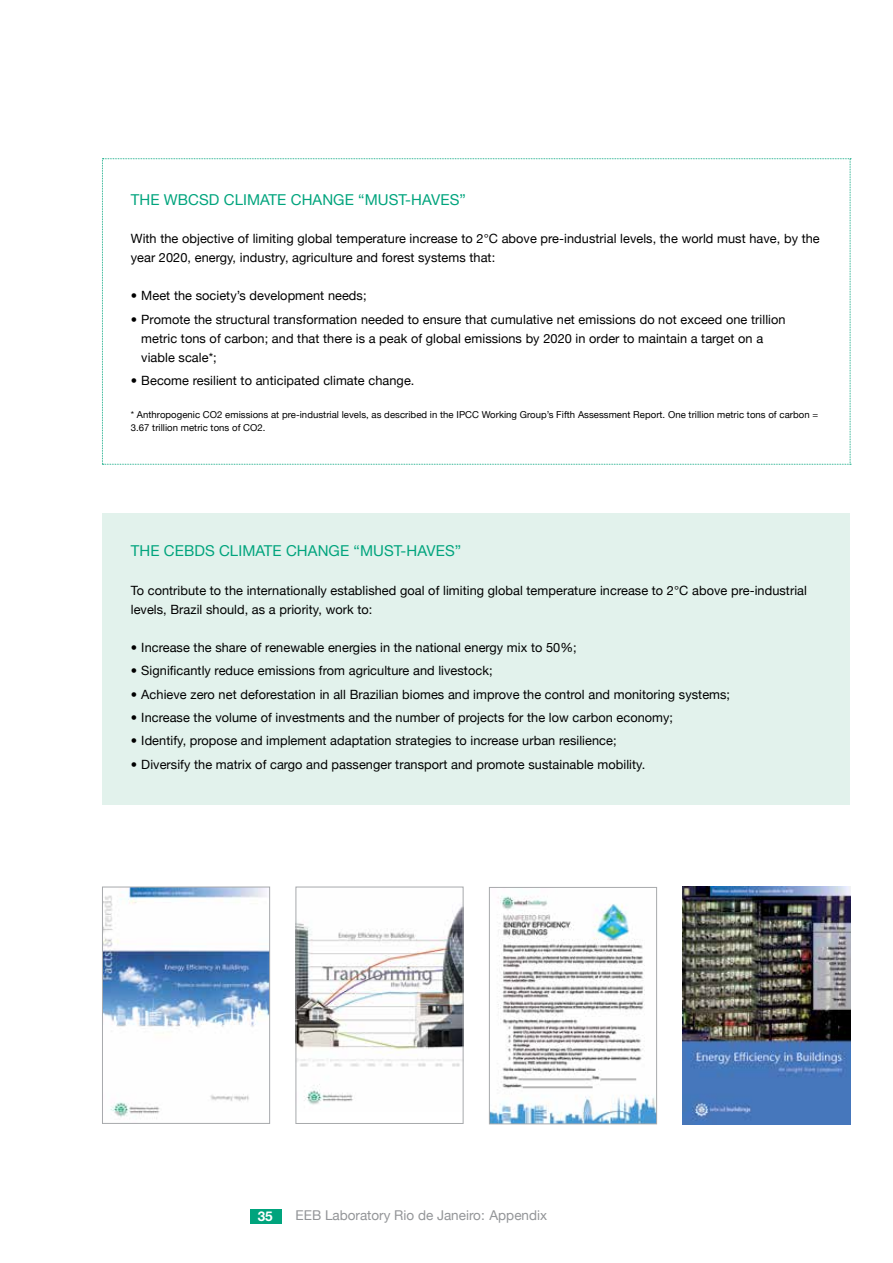
<style>
.page{position:relative;width:893px;height:1263px;background:#fff}
.page>*{position:absolute;margin:0;border:0;box-sizing:border-box;transform-origin:0 0}
.t1{font:15px "Helvetica Neue";letter-spacing:.005em;color:#00a47d}
.t2{font:13.5px "Helvetica Neue";color:#939598}
.t3{font:700 13.5px "Helvetica Neue LT Std";color:#fff}
.t4{font:12.75px/19.2px "Helvetica Neue";letter-spacing:.005em;color:#000}
.t5{font:9.6px/13.5px "Helvetica Neue";letter-spacing:.005em;color:#000}
</style>
<div class="page">
<div style="left:250px;top:1209px;width:31px;height:14px;background:#00a47d"></div>
<div style="left:102px;top:513px;width:748px;height:292px;background:#e2f2ec"></div>
<svg style="left:102px;top:158px;width:749px;height:307px"></svg>
<img style="left:682px;top:887px;width:168px;height:237px">
<img style="left:298px;top:907px;width:163px;height:198px">
<div style="left:296px;top:887px;width:167px;height:237px;border:1px solid #a7a9ac"></div>
<img style="left:104px;top:889px;width:164px;height:230px">
<div style="left:102px;top:887px;width:168px;height:237px;border:1px solid #a7a9ac"></div>
<img style="left:491px;top:896px;width:164px;height:226px">
<div style="left:489px;top:887px;width:168px;height:237px;border:1px solid #a7a9ac"></div>
<p class="t1" style="left:131px;top:190px;width:103px">The WBCSD climate</p>
<p class="t1" style="left:291px;top:190px;width:12px">change</p>
<p class="t1" style="left:358px;top:190px;width:18px">“must</p>
<p class="t1" style="left:405px;top:190px;width:17px">-haves</p>
<p class="t1" style="left:459px;top:190px;width:8px">”</p>
<p class="t4" style="left:131px;top:229px;width:690px">With the objective of limiting global temperature increase to 2°C above pre-industrial levels, the world must have, by the year 2020, energy, industry, agriculture and forest systems that:</p>
<p class="t4" style="left:131px;top:286px;width:237px">• Meet the society’s development needs;</p>
<p class="t4" style="left:141px;top:309px;width:646px;text-indent:-11px">• Promote the structural transformation needed to ensure that cumulative net emissions do not exceed one trillion metric tons of carbon; and that there is a peak of global emissions by 2020 in order to maintain a target on a viable scale*;</p>
<p class="t4" style="left:131px;top:371px;width:285px">• Become resilient to anticipated climate change.</p>
<p class="t5" style="left:131px;top:408px;width:689px">* Anthropogenic CO2 emissions at pre-industrial levels, as described in the IPCC Working Group’s Fifth Assessment Report. One trillion metric tons of carbon =<br>3.67 trillion metric tons of CO2.</p>
<p class="t1" style="left:131px;top:542px;width:99px">The CEBDS climate</p>
<p class="t1" style="left:286px;top:542px;width:12px">change</p>
<p class="t1" style="left:354px;top:542px;width:18px">“must</p>
<p class="t1" style="left:401px;top:542px;width:17px">-haves</p>
<p class="t1" style="left:455px;top:542px;width:8px">”</p>
<p class="t4" style="left:131px;top:580px;width:678px">To contribute to the internationally established goal of limiting global temperature increase to 2°C above pre-industrial levels, Brazil should, as a priority, work to:</p>
<p class="t4" style="left:131px;top:638px;width:447px">• Increase the share of renewable energies in the national energy mix to 50%;</p>
<p class="t4" style="left:131px;top:661px;width:363px">• Significantly reduce emissions from agriculture and livestock;</p>
<p class="t4" style="left:131px;top:684px;width:601px">• Achieve zero net deforestation in all Brazilian biomes and improve the control and monitoring systems;</p>
<p class="t4" style="left:131px;top:708px;width:544px">• Increase the volume of investments and the number of projects for the low carbon economy;</p>
<p class="t4" style="left:131px;top:731px;width:487px">• Identify, propose and implement adaptation strategies to increase urban resilience;</p>
<p class="t4" style="left:131px;top:754px;width:516px">• Diversify the matrix of cargo and passenger transport and promote sustainable mobility.</p>
<p class="t3" style="left:258px;top:1208px;width:17px">35</p>
<p class="t2" style="left:296px;top:1207px;width:253px">EEB Laboratory Rio de Janeiro: Appendix</p>
</div>
